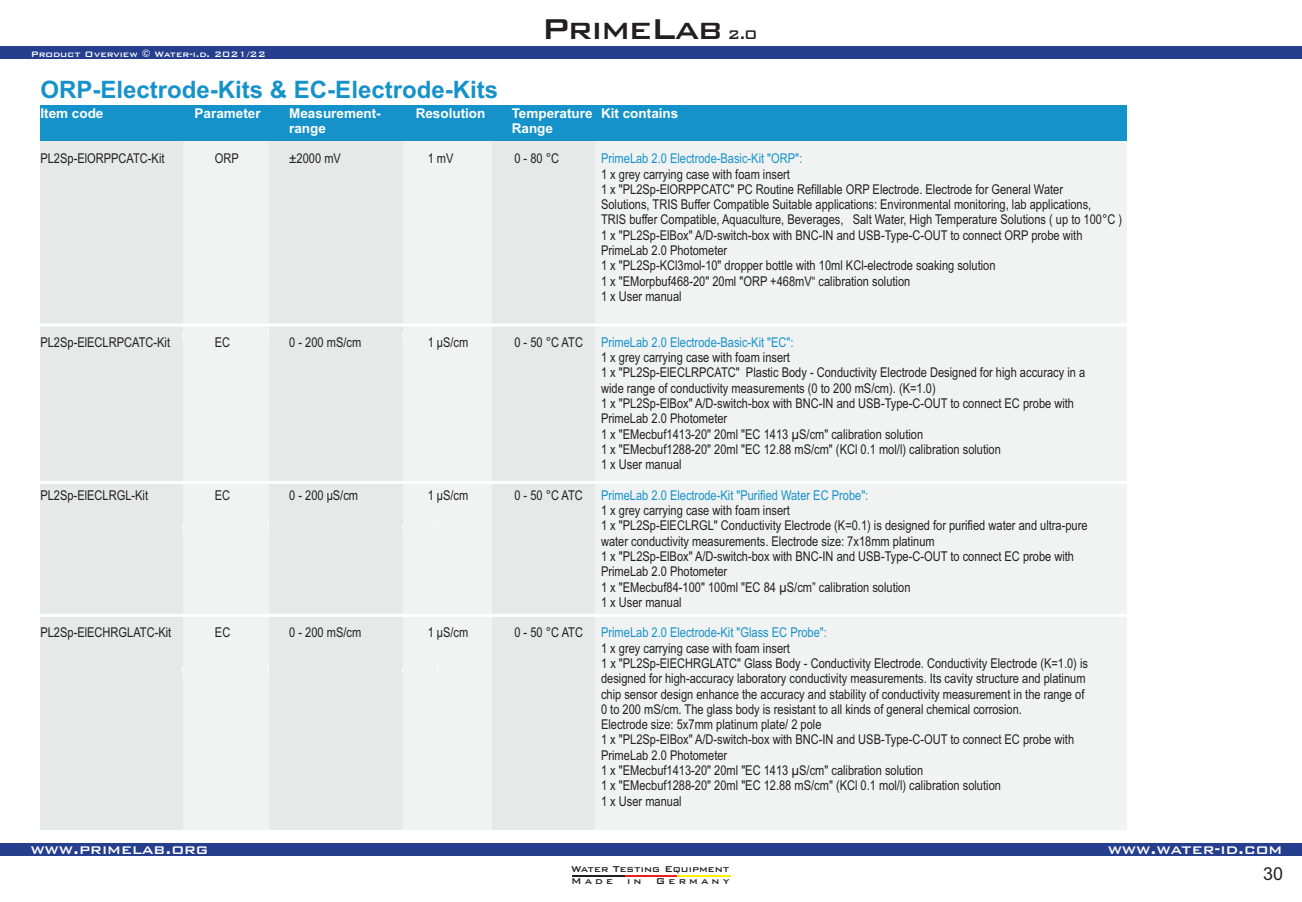
<style>
.page{position:relative;width:1302px;height:902px;background:#fff}
.page>*{position:absolute;margin:0;border:0;box-sizing:border-box;transform-origin:0 0}
.t1{font:500 38.25px "Bank Gothic BT";letter-spacing:-.04em;color:#231f20}
.t2{font:700 24px "Arial";color:#1692cb}
.t3{font:500 18px "Bank Gothic BT";color:#fff}
.t4{font:17.85px "Arial";color:#231f20}
.t5{font:500 16.65px "Bank Gothic BT";color:#231f20}
.t6{font:13.5px/15.3px "Arial Narrow";color:#231f20}
.t7{font:13.5px "Arial Narrow";color:#1692cb}
.t8{font:700 13.5px "Arial";color:#fff}
.t9{font:500 11.25px/11.9px "Bank Gothic BT";color:#231f20}
.t10{font:500 10.5px "Bank Gothic BT";color:#fff}
</style>
<div class="page">
<div style="left:40px;top:105px;width:1086px;height:724px;background:#e6e9e8"></div>
<div style="left:183px;top:108px;width:85px;height:721px;background:#f1f3f2"></div>
<div style="left:595px;top:108px;width:531px;height:721px;background:#f1f3f2"></div>
<div style="left:402px;top:108px;width:89px;height:721px;background:#f1f3f2"></div>
<div style="left:40px;top:105px;width:1086px;height:36px;background:#1692cb"></div>
<hr style="left:39px;top:323px;width:1220px;height:3px;background:#fff">
<hr style="left:21px;top:481px;width:1221px;height:3px;background:#fff">
<hr style="left:40px;top:613px;width:1221px;height:3px;background:#fff">
<div style="left:0;top:842px;width:1301px;height:13px;background:#253f8e"></div>
<div style="left:0;top:46px;width:1301px;height:13px;background:#253f8e"></div>
<hr style="left:572px;top:875px;width:53px;height:1px;background:#231f20">
<hr style="left:625px;top:875px;width:53px;height:1px;background:#ee1d23">
<hr style="left:677px;top:875px;width:53px;height:1px;background:#fff101">
<p class="t10" style="left:31px;top:49px;width:236px">Product Overview © Water-i.d. 2021/22</p>
<h2 class="t2" style="left:40px;top:81px;width:224px">ORP-Electrode-Kits</h2>
<h2 class="t2" style="left:294px;top:81px;width:206px">EC-Electrode-Kits</h2>
<h1 class="t1" style="left:541px;top:10px;width:183px">PrimeLab</h1>
<p class="t5" style="left:727px;top:27px;width:32px">2.0</p>
<p class="t8" style="left:40px;top:108px;width:65px">Item code</p>
<p class="t8" style="left:195px;top:108px;width:68px">Parameter</p>
<p class="t8" style="left:289px;top:108px;width:93px">Measurement-</p>
<p class="t8" style="left:415px;top:108px;width:71px">Resolution</p>
<p class="t8" style="left:511px;top:108px;width:168px">Temperature Kit contains</p>
<p class="t8" style="left:289px;top:123px;width:38px">range</p>
<p class="t8" style="left:511px;top:123px;width:43px">Range</p>
<p class="t6" style="left:40px;top:152px;width:126px">PL2Sp-ElORPPCATC-Kit</p>
<p class="t6" style="left:215px;top:152px;width:25px">ORP</p>
<p class="t6" style="left:289px;top:152px;width:53px">±2000 mV</p>
<p class="t6" style="left:427px;top:152px;width:27px">1 mV</p>
<p class="t6" style="left:514px;top:152px;width:46px">0 - 80 °C</p>
<p class="t7" style="left:601px;top:153px;width:203px">PrimeLab 2.0 Electrode-Basic-Kit "ORP":</p>
<p class="t6" style="left:601px;top:167px;width:190px">1 x grey carrying case with foam insert</p>
<p class="t6" style="left:601px;top:183px;width:463px">1 x "PL2Sp-ElORPPCATC" PC Routine Refillable ORP Electrode. Electrode for General Water</p>
<p class="t6" style="left:601px;top:198px;width:492px">Solutions, TRIS Buffer Compatible Suitable applications: Environmental monitoring, lab applications,</p>
<p class="t6" style="left:601px;top:213px;width:522px">TRIS buffer Compatible, Aquaculture, Beverages, Salt Water, High Temperature Solutions ( up to 100°C )</p>
<p class="t6" style="left:601px;top:228px;width:483px">1 x "PL2Sp-ElBox" A/D-switch-box with BNC-IN and USB-Type-C-OUT to connect ORP probe with</p>
<p class="t6" style="left:601px;top:244px;width:128px">PrimeLab 2.0 Photometer</p>
<p class="t6" style="left:601px;top:259px;width:396px">1 x "PL2Sp-KCl3mol-10" dropper bottle with 10ml KCl-electrode soaking solution</p>
<p class="t6" style="left:601px;top:274px;width:311px">1 x "EMorpbuf468-20" 20ml "ORP +468mV“ calibration solution</p>
<p class="t6" style="left:601px;top:290px;width:82px">1 x User manual</p>
<p class="t6" style="left:40px;top:335px;width:131px">PL2Sp-ElECLRPCATC-Kit</p>
<p class="t6" style="left:215px;top:335px;width:17px">EC</p>
<p class="t6" style="left:289px;top:335px;width:73px">0 - 200 mS/cm</p>
<p class="t6" style="left:427px;top:335px;width:42px">1 μS/cm</p>
<p class="t6" style="left:514px;top:335px;width:70px">0 - 50 °C ATC</p>
<p class="t7" style="left:601px;top:337px;width:194px">PrimeLab 2.0 Electrode-Basic-Kit "EC":</p>
<p class="t6" style="left:601px;top:351px;width:190px">1 x grey carrying case with foam insert</p>
<p class="t6" style="left:601px;top:366px;width:485px">1 x "PL2Sp-ElECLRPCATC" Plastic Body - Conductivity Electrode Designed for high accuracy in a</p>
<p class="t6" style="left:601px;top:397px;width:474px">1 x "PL2Sp-ElBox" A/D-switch-box with BNC-IN and USB-Type-C-OUT to connect EC probe with</p>
<p class="t6" style="left:601px;top:381px;width:336px">wide range of conductivity measurements (0 to 200 mS/cm). (K=1.0)</p>
<p class="t6" style="left:601px;top:412px;width:128px">PrimeLab 2.0 Photometer</p>
<p class="t6" style="left:601px;top:442px;width:401px">1 x "EMecbuf1288-20" 20ml "EC 12.88 mS/cm" (KCl 0.1 mol/l) calibration solution</p>
<p class="t6" style="left:601px;top:427px;width:323px">1 x "EMecbuf1413-20" 20ml "EC 1413 µS/cm" calibration solution</p>
<p class="t6" style="left:601px;top:458px;width:82px">1 x User manual</p>
<p class="t6" style="left:40px;top:488px;width:109px">PL2Sp-ElECLRGL-Kit</p>
<p class="t6" style="left:215px;top:488px;width:17px">EC</p>
<p class="t6" style="left:289px;top:488px;width:70px">0 - 200 μS/cm</p>
<p class="t6" style="left:427px;top:488px;width:42px">1 μS/cm</p>
<p class="t6" style="left:514px;top:488px;width:70px">0 - 50 °C ATC</p>
<p class="t7" style="left:601px;top:490px;width:269px">PrimeLab 2.0 Electrode-Kit "Purified Water EC Probe":</p>
<p class="t6" style="left:601px;top:504px;width:190px">1 x grey carrying case with foam insert</p>
<p class="t6" style="left:601px;top:519px;width:488px">1 x "PL2Sp-ElECLRGL" Conductivity Electrode (K=0.1) is designed for purified water and ultra-pure</p>
<p class="t6" style="left:601px;top:534px;width:335px">water conductivity measurements. Electrode size: 7x18mm platinum</p>
<p class="t6" style="left:601px;top:580px;width:311px">1 x "EMecbuf84-100" 100ml "EC 84 µS/cm” calibration solution</p>
<p class="t6" style="left:601px;top:549px;width:474px">1 x "PL2Sp-ElBox" A/D-switch-box with BNC-IN and USB-Type-C-OUT to connect EC probe with</p>
<p class="t6" style="left:601px;top:565px;width:128px">PrimeLab 2.0 Photometer</p>
<p class="t6" style="left:601px;top:595px;width:82px">1 x User manual</p>
<p class="t6" style="left:40px;top:626px;width:132px">PL2Sp-ElECHRGLATC-Kit</p>
<p class="t6" style="left:215px;top:626px;width:17px">EC</p>
<p class="t6" style="left:289px;top:626px;width:73px">0 - 200 mS/cm</p>
<p class="t6" style="left:427px;top:626px;width:42px">1 μS/cm</p>
<p class="t6" style="left:514px;top:626px;width:70px">0 - 50 °C ATC</p>
<p class="t7" style="left:601px;top:627px;width:227px">PrimeLab 2.0 Electrode-Kit "Glass EC Probe":</p>
<p class="t6" style="left:601px;top:656px;width:488px">1 x "PL2Sp-ElECHRGLATC" Glass Body - Conductivity Electrode. Conductivity Electrode (K=1.0) is designed for high-accuracy laboratory conductivity measurements. Its cavity structure and platinum</p>
<p class="t6" style="left:601px;top:702px;width:474px">0 to 200 mS/cm. The glass body is resistant to all kinds of general chemical corrosion.<br>Electrode size: 5x7mm platinum plate/ 2 pole<br>1 x "PL2Sp-ElBox" A/D-switch-box with BNC-IN and USB-Type-C-OUT to connect EC probe with PrimeLab 2.0 Photometer<br>1 x "EMecbuf1413-20" 20ml "EC 1413 µS/cm" calibration solution<br>1 x "EMecbuf1288-20" 20ml "EC 12.88 mS/cm" (KCl 0.1 mol/l) calibration solution<br>1 x User manual</p>
<p class="t6" style="left:601px;top:641px;width:190px">1 x grey carrying case with foam insert</p>
<p class="t6" style="left:601px;top:687px;width:485px">chip sensor design enhance the accuracy and stability of conductivity measurement in the range of</p>
<h3 class="t3" style="left:30px;top:839px;width:179px">www.primelab.org</h3>
<p class="t9" style="left:571px;top:863px;width:160px">Water Testing Equipment<br>Made in Germany</p>
<h3 class="t3" style="left:1107px;top:839px;width:176px">www.water-id.com</h3>
<h3 class="t4" style="left:1262px;top:866px;width:21px">30</h3>
</div>
